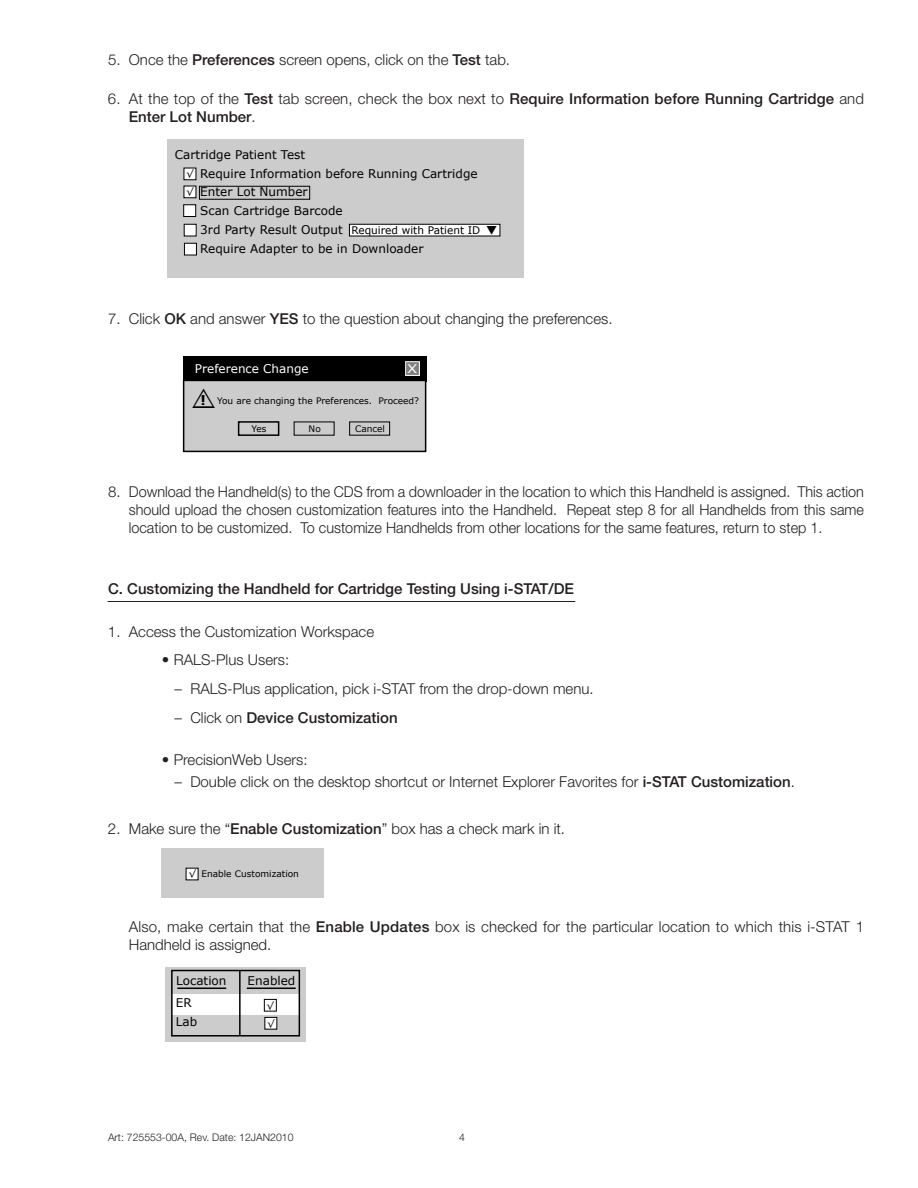
<style>
.page{position:relative;width:918px;height:1188px;background:#fff}
.page>*{position:absolute;margin:0;border:0;box-sizing:border-box;transform-origin:0 0}
.t1{font:300 15px/18px "Helvetica Neue LT Std";color:#231f20;text-align:justify}
.t2{font:500 15px/18px "Helvetica Neue LT Std";color:#231f20}
.t3{font:700 13.5px "Verdana";color:#000}
.t4{font:12px/18.8px "Verdana";color:#000}
.t5{font:12px "Verdana";color:#fff}
.t6{font:300 10.5px "Helvetica Neue LT Std";color:#231f20}
.t7{font:10.5px "Verdana";color:#000}
.t8{font:9px "Verdana";color:#000}
.s1{font-weight:500}
.s2{font-weight:300}
.s3{color:#000}
</style>
<div class="page">
<div style="left:167px;top:139px;width:356px;height:138px;background:#ccc"></div>
<div style="left:184px;top:186px;width:12px;height:12px;background:#fff"></div>
<div style="left:184px;top:205px;width:12px;height:12px;background:#fff"></div>
<div style="left:184px;top:205px;width:12px;height:12px;border:1px solid #000"></div>
<div style="left:184px;top:224px;width:12px;height:12px;background:#fff"></div>
<div style="left:184px;top:243px;width:12px;height:12px;background:#fff"></div>
<div style="left:184px;top:243px;width:13px;height:12px;border:1px solid #000"></div>
<div style="left:184px;top:168px;width:12px;height:12px;background:#fff"></div>
<div style="left:349px;top:224px;width:151px;height:12px;background:#fff"></div>
<div style="left:199px;top:186px;width:111px;height:13px;border:1px solid #000"></div>
<div style="left:183px;top:356px;width:243px;height:25px;background:#000"></div>
<div style="left:184px;top:380px;width:242px;height:71px;background:#ccc"></div>
<div style="left:183px;top:380px;width:243px;height:72px;border:2px solid #000"></div>
<div style="left:406px;top:362px;width:13px;height:13px;background:#808080"></div>
<div style="left:405px;top:361px;width:15px;height:15px;border:1px solid #fff"></div>
<div style="left:238px;top:421px;width:41px;height:15px;border:2px solid #000"></div>
<hr style="left:108px;top:601px;width:467px;height:1px;background:#231f20">
<div style="left:165px;top:967px;width:141px;height:74px;background:#ccc"></div>
<div style="left:172px;top:994px;width:127px;height:21px;background:#fff"></div>
<hr style="left:239px;top:971px;width:2px;height:65px;background:#000">
<div style="left:264px;top:999px;width:13px;height:12px;border:1px solid #000"></div>
<div style="left:265px;top:1017px;width:12px;height:12px;background:#fff"></div>
<div style="left:265px;top:1017px;width:12px;height:12px;border:1px solid #000"></div>
<div style="left:171px;top:970px;width:129px;height:67px;border:2px solid #000"></div>
<hr style="left:177px;top:988px;width:49px;height:1px;background:#000">
<hr style="left:247px;top:988px;width:49px;height:1px;background:#000">
<div style="left:161px;top:848px;width:162px;height:49px;background:#ccc"></div>
<p class="t1" style="left:108px;top:52px;width:404px">5. Once the <span class="s1">Preferences</span> screen opens, click on the <span class="s1">Test</span> tab.</p>
<p class="t2" style="left:129px;top:91px;width:737px;text-indent:-21px"><span class="s2">6. At the top of the</span> Test <span class="s2">tab screen, check the box next to</span> Require Information before Running Cartridge <span class="s2">and<br></span>Enter Lot Number<span class="s2">.</span></p>
<p class="t4" style="left:200px;top:145px;width:279px;text-indent:-25px">Cartridge Patient Test<br>Require Information before Running Cartridge<br>Enter Lot Number<br>Scan Cartridge Barcode<br>3rd Party Result Output<br>Require Adapter to be in Downloader</p>
<p class="t7" style="left:351px;top:223px;width:130px">Required with Patient ID</p>
<p class="t1" style="left:108px;top:311px;width:506px">7. Click <span class="s1">OK</span> and answer <span class="s1">YES</span> to the question about changing the preferences.</p>
<p class="t5" style="left:195px;top:361px;width:224px">Preference Change <span class="s3">Tools Window</span> X</p>
<p class="t8" style="left:217px;top:395px;width:203px">You are changing the Preferences. Proceed?</p>
<p class="t8" style="left:252px;top:423px;width:17px">Yes</p>
<p class="t8" style="left:309px;top:423px;width:14px">No</p>
<p class="t8" style="left:355px;top:423px;width:31px">Cancel</p>
<p class="t3" style="left:201px;top:391px;width:7px">!</p>
<p class="t1" style="left:129px;top:484px;width:737px;text-indent:-21px">8. Download the Handheld(s) to the CDS from a downloader in the location to which this Handheld is assigned. This action should upload the chosen customization features into the Handheld. Repeat step 8 for all Handhelds from this same location to be customized. To customize Handhelds from other locations for the same features, return to step 1.</p>
<p class="t2" style="left:108px;top:581px;width:467px">C. Customizing the Handheld for Cartridge Testing Using i-STAT/DE</p>
<p class="t1" style="left:108px;top:624px;width:268px">1. Access the Customization Workspace</p>
<p class="t1" style="left:162px;top:652px;width:129px">• RALS-Plus Users:</p>
<p class="t1" style="left:175px;top:681px;width:421px">– RALS-Plus application, pick i-STAT from the drop-down menu.</p>
<p class="t2" style="left:175px;top:710px;width:225px"><span class="s2">– Click on</span> Device Customization</p>
<p class="t1" style="left:162px;top:752px;width:147px">• PrecisionWeb Users:</p>
<p class="t1" style="left:175px;top:774px;width:622px">– Double click on the desktop shortcut or Internet Explorer Favorites for <span class="s1">i-STAT Customization</span>.</p>
<p class="t1" style="left:108px;top:821px;width:459px">2. Make sure the “<span class="s1">Enable Customization</span>” box has a check mark in it.</p>
<p class="t8" style="left:201px;top:868px;width:99px">Enable Customization</p>
<p class="t1" style="left:129px;top:919px;width:737px">Also, make certain that the <span class="s1">Enable Updates</span> box is checked for the particular location to which this i-STAT 1<br>Handheld is assigned.</p>
<p class="t4" style="left:176px;top:971px;width:52px">Location</p>
<p class="t4" style="left:248px;top:971px;width:49px">Enabled</p>
<p class="t4" style="left:176px;top:993px;width:23px">ER<br>Lab</p>
<p class="t6" style="left:108px;top:1134px;width:187px">Art: 725553-00A, Rev. Date: 12JAN2010</p>
<p class="t6" style="left:459px;top:1134px;width:7px">4</p>
</div>
